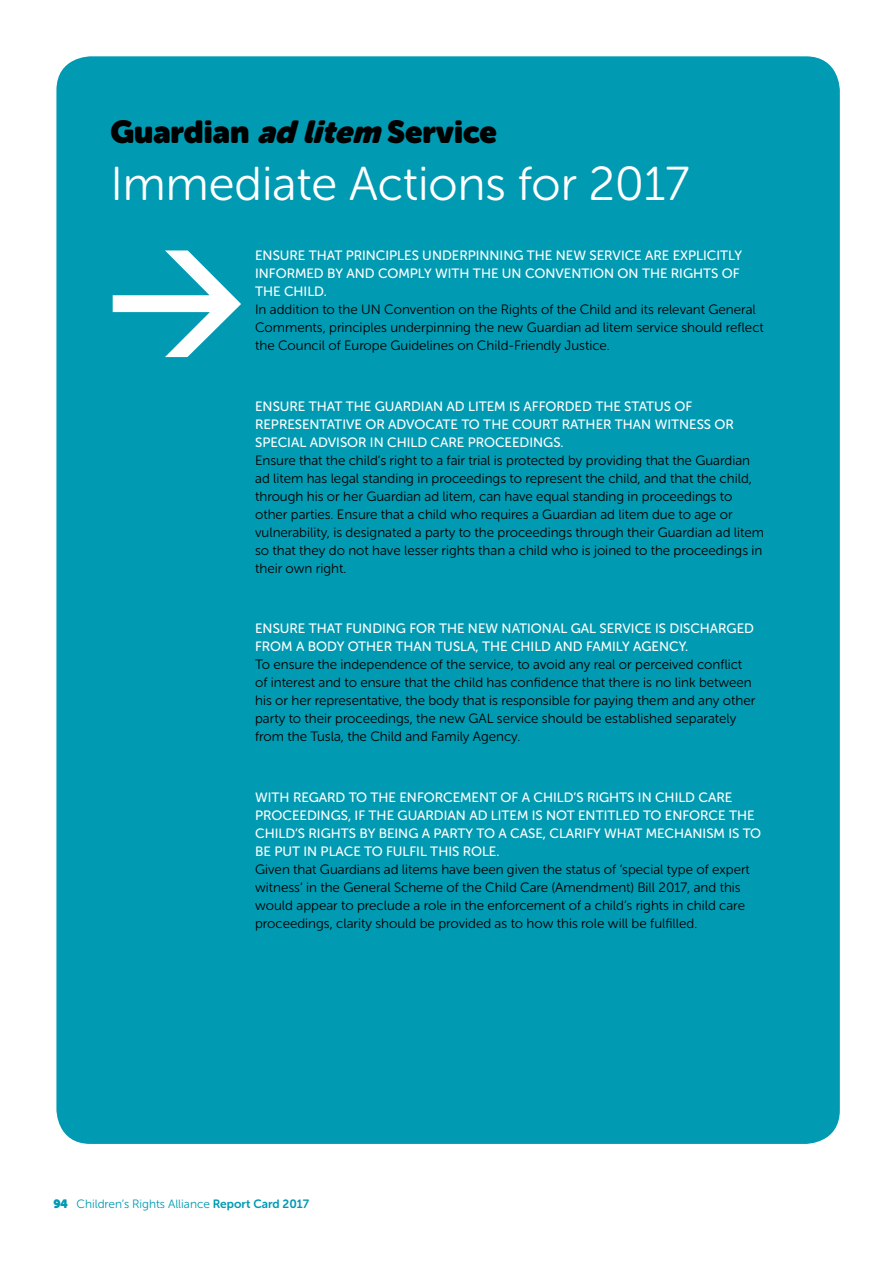
<style>
.page{position:relative;width:893px;height:1263px;background:#fff}
.page>*{position:absolute;margin:0;border:0;box-sizing:border-box;transform-origin:0 0}
.t1{font:47.4px "Museo Sans Rounded 300";color:#fff}
.t2{font:31.5px "Museo Sans Rounded";color:#000}
.t3{font:13.5px/18px "Museo Sans Rounded 300";color:#000}
.t4{font:13.5px/18px "Museo Sans Rounded 500";color:#fff}
.t5{font:12px "Museo Sans Rounded 300";color:#009ab2}
.s1{font-style:italic}
.s2{font-family:"Museo Sans Rounded"}
.s3{font-family:"Museo Sans Rounded 700"}
</style>
<div class="page">
<div style="left:56px;top:56px;width:784px;height:1088px;background:#009ab2;border-radius:34px"></div>
<svg style="left:113px;top:250px;width:128px;height:107px"></svg>
<h2 class="t2" style="left:111px;top:113px;width:388px">Guardian <span class="s1">ad litem</span> Service</h2>
<h1 class="t1" style="left:111px;top:158px;width:580px">I mmediate Actions for 2017</h1>
<p class="t4" style="left:255px;top:247px;width:484px;text-indent:167px">UNDERPINNING THE NEW SERVICE ARE EXPLICITLY<br>INFORMED BY AND COMPLY WITH THE UN CONVENTION ON THE RIGHTS OF<br>THE CHILD.</p>
<p class="t3" style="left:255px;top:301px;width:510px">I n addition to the UN Convention on the Rights of the Child and its relevant General<br>Comments, principles underpinning the new Guardian ad litem service should reflect the Council of Europe Guidelines on Child-Friendly Justice.</p>
<p class="t4" style="left:255px;top:247px;width:150px">ENSURE THAT PRINCIPLES</p>
<p class="t4" style="left:255px;top:397px;width:442px">ENSURE THAT THE GUARDIAN AD LITEM IS AFFORDED THE STATUS OF<br>REPRESE NTATIVE OR ADVOCATE TO THE COURT RATHER THAN WITNESS</p>
<p class="t4" style="left:715px;top:415px;width:21px">OR</p>
<p class="t4" style="left:255px;top:433px;width:310px">SPECIAL ADVISOR IN CHILD CARE PROCEEDINGS.</p>
<p class="t3" style="left:255px;top:451px;width:510px">Ensure that the child’s right to a fair trial is protected by providing that the Guardian ad litem has legal standing in proceedings to represent the child, and that the child, through his or her Guardian ad litem, can have equal standing in proceedings to other parties. Ensure that a child who requires a Guardian ad litem due to age or vulnerability, is designated a party to the proceedings through their Guardian ad litem so that they do not have lesser rights than a child who is joined to the proceedings in their own right.</p>
<p class="t4" style="left:255px;top:619px;width:500px">ENSURE THAT FUNDING FOR THE NEW NATIONAL GAL SERVICE IS DISCHARGED<br>FROM A BODY OTHER THAN TUSLA, THE CHILD AND FAMILY AGENCY.</p>
<p class="t3" style="left:255px;top:656px;width:502px">To ensure the independence of the service, to avoid any real or perceived conflict of interest and to ensure that the child has confidence that there is no link between his or her representative, the body that is responsible for paying them and any other party to their proceedings, the new GAL service should be established separately from the Tusla, the Child and Family Agency.</p>
<p class="t4" style="left:255px;top:788px;width:499px">WITH REGARD TO THE ENFORCEMENT OF A CHILD’S RIGHTS IN CHILD CARE<br>PROCEEDINGS, IF THE GUARDIAN AD LITEM IS NOT ENTITLED TO ENFORCE THE<br>CHILD’S RIGHTS BY BEING A PARTY TO A CASE</p>
<p class="t4" style="left:543px;top:824px;width:220px">, CLARIFY WHAT MECHANISM IS TO</p>
<p class="t4" style="left:255px;top:842px;width:83px">BE PUT IN PLACE</p>
<p class="t4" style="left:364px;top:842px;width:137px">TO FULFIL THIS ROLE.</p>
<p class="t3" style="left:255px;top:860px;width:496px">Given that Guardians ad litems have been given the status of ‘special type of expert witness’ in the General Scheme of the Child Care (Amendment) Bill 2017, and this would appear to preclude a role in the enforcement of a child’s rights in child care proceedings, clarity should be provided as to how this role will be fulfilled.</p>
<p class="t5" style="left:53px;top:1197px;width:257px"><span class="s2">94</span> Children’s Rights Alliance <span class="s3">Report Card 2017</span></p>
</div>
